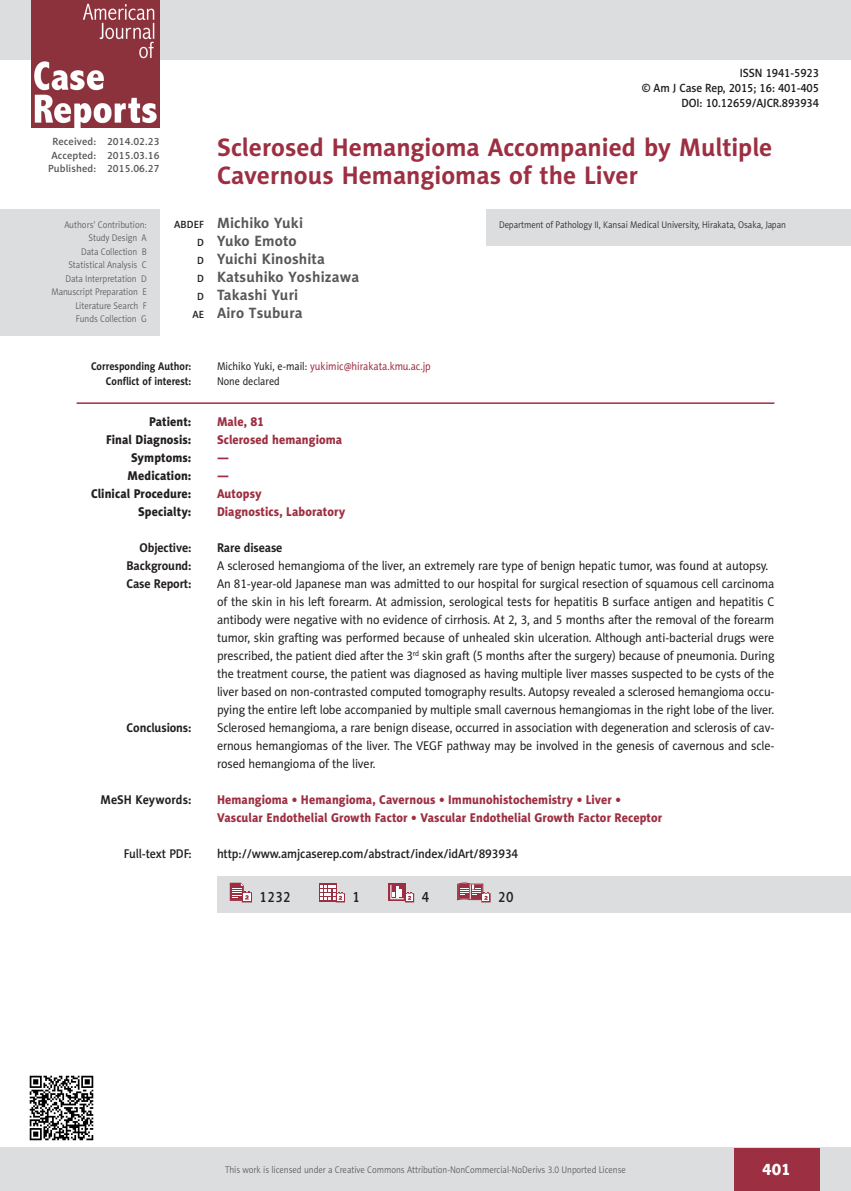
<style>
.page{position:relative;width:851px;height:1191px;background:#fff}
.page>*{position:absolute;margin:0;border:0;box-sizing:border-box;transform-origin:0 0}
.AJCR_Tytul{font:700 25.5px/28.5px "Naomi Sans EFN";color:#9d2f42}
.t1{font:16.5px "Naomi Sans EFN Heavy";color:#fff}
.AJCR_Autorzy{font:700 15px "Naomi Sans EFN";letter-spacing:.01em;color:#57585a}
.AJCR_dane{font:15px "Naomi Sans EFN Medium";letter-spacing:.03em;color:#231f20;scale:.9 1}
.AJCR_Summary_body{font:12.75px/18px "Naomi Sans EFN";letter-spacing:-.01em;color:#231f20;text-align:justify;scale:.95 1}
.AJCR_keywords{font:12.75px/18px "Naomi Sans EFN Heavy";letter-spacing:.005em;color:#9d2f42;scale:.95 1}
.AJCR_keywords-2{font:12.75px "Naomi Sans EFN Heavy";letter-spacing:.005em;color:#231f20;scale:.95 1}
.AJCR_full_text_pdf{font:12.75px "Naomi Sans EFN Medium";letter-spacing:-.01em;color:#231f20;scale:.95 1}
.AJCR_Summary_body-2{font:700 12.75px "Naomi Sans EFN";letter-spacing:-.01em;color:#231f20;scale:.95 1}
.AJCR_keywords-3{font:700 12.75px "Naomi Sans EFN";letter-spacing:.005em;color:#231f20;scale:.95 1}
.AJCR_full_text_pdf-2{font:12px "Naomi Sans EFN Medium";letter-spacing:-.01em;color:#231f20;scale:.95 1}
.AJCR_Adres{font:11.25px "Naomi Sans EFN";color:#9d2f42;scale:.9 1}
.AJCR_Adres-2{font:700 11.25px "Naomi Sans EFN";color:#231f20;scale:.9 1}
.AJCR_Adres-3{font:11.25px "Naomi Sans EFN";color:#231f20;scale:.9 1}
.t2{font:10.5px "Naomi Sans EFN Medium";letter-spacing:.01em;color:#57585a}
.t3{font:9.75px "Naomi Sans EFN Light";color:#57585a;scale:.9 1}
.AJCR_Afiliacja{font:9.75px "Naomi Sans EFN Light";color:#231f20;scale:.9 1}
.s1{font-family:"Naomi Sans EFN Medium";font-weight:400;font-size:10.5px;color:#231f20}
.s2{color:#231f20}
</style>
<div class="page">
<div style="left:217px;top:876px;width:633px;height:36px;background:#dcdddf"></div>
<svg style="left:230px;top:882px;width:22px;height:20px"></svg>
<div style="left:319px;top:883px;width:17px;height:18px;background:#9d2f42"></div>
<svg style="left:320px;top:884px;width:25px;height:18px"></svg>
<div style="left:388px;top:883px;width:18px;height:18px;background:#9d2f42"></div>
<svg style="left:390px;top:885px;width:24px;height:17px"></svg>
<svg style="left:457px;top:882px;width:33px;height:20px"></svg>
<hr style="left:77px;top:402px;width:697px;height:2px;background:#9d2f42">
<div style="left:0;top:210px;width:159px;height:126px;background:#dcdddf"></div>
<div style="left:486px;top:210px;width:364px;height:36px;background:#dcdddf"></div>
<img style="left:29px;top:1075px;width:65px;height:66px">
<div style="left:0;top:1148px;width:850px;height:43px;background:#dcdddf"></div>
<div style="left:733px;top:1147px;width:86px;height:43px;background:#9d2f42"></div>
<div style="left:0;top:0;width:850px;height:60px;background:#dcdddf"></div>
<img style="left:32px;top:0;width:127px;height:127px">
<p class="t2" style="left:52px;top:136px;width:109px">Received: 2014.02.23</p>
<p class="t2" style="left:51px;top:149px;width:110px">Accepted: 2015.03.16</p>
<p class="t2" style="left:48px;top:163px;width:113px">Published: 2015.06.27</p>
<p class="t3" style="left:64px;top:219px;width:93px">Authors’ Contribution:</p>
<p class="t3" style="left:88px;top:232px;width:66px">Study Design A</p>
<p class="t3" style="left:81px;top:246px;width:74px">Data Collection B</p>
<p class="t3" style="left:68px;top:259px;width:89px">Statistical Analysis C</p>
<p class="t3" style="left:65px;top:273px;width:92px">Data Interpretation D</p>
<p class="t3" style="left:51px;top:286px;width:107px">Manuscript Preparation E</p>
<p class="t3" style="left:75px;top:300px;width:81px">Literature Search F</p>
<p class="t3" style="left:76px;top:313px;width:80px">Funds Collection G</p>
<p class="AJCR_full_text_pdf-2" style="left:739px;top:66px;width:85px">ISSN 1941-5923</p>
<p class="AJCR_full_text_pdf-2" style="left:641px;top:81px;width:188px">© Am J Case Rep, 2015; 16: 401-405</p>
<p class="AJCR_full_text_pdf-2" style="left:681px;top:96px;width:146px">DOI: 10.12659/AJCR.893934</p>
<p class="AJCR_Tytul" style="left:217px;top:133px;width:556px">Sclerosed Hemangioma Accompanied by Multiple<br>Cavernous Hemangiomas of the Liver</p>
<p class="AJCR_Autorzy" style="left:174px;top:214px;width:130px"><span class="s1">ABDEF</span> Michiko Yuki</p>
<p class="AJCR_Autorzy" style="left:197px;top:232px;width:101px"><span class="s1">D</span> Yuko Emoto</p>
<p class="AJCR_Autorzy" style="left:197px;top:250px;width:129px"><span class="s1">D</span> Yuichi Kinoshita</p>
<p class="AJCR_Autorzy" style="left:197px;top:268px;width:163px"><span class="s1">D</span> Katsuhiko Yoshizawa</p>
<p class="AJCR_Autorzy" style="left:197px;top:286px;width:102px"><span class="s1">D</span> Takashi Yuri</p>
<p class="AJCR_Autorzy" style="left:192px;top:304px;width:112px"><span class="s1">AE</span> Airo Tsubura</p>
<p class="AJCR_Afiliacja" style="left:499px;top:219px;width:320px">Department of Pathology II, Kansai Medical University, Hirakata, Osaka, Japan</p>
<p class="AJCR_Adres-2" style="left:91px;top:359px;width:113px">Corresponding Author:</p>
<p class="AJCR_Adres" style="left:217px;top:359px;width:239px"><span class="s2">Michiko Yuki, e-mail:</span> yukimic@hirakata.kmu.ac.jp</p>
<p class="AJCR_Adres-2" style="left:106px;top:375px;width:97px">Conflict of interest:</p>
<p class="AJCR_Adres-3" style="left:217px;top:375px;width:71px">None declared</p>
<p class="AJCR_keywords-2" style="left:149px;top:414px;width:46px">Patient:</p>
<p class="AJCR_keywords" style="left:217px;top:412px;width:51px">Male, 81</p>
<p class="AJCR_keywords-2" style="left:106px;top:432px;width:91px">Final Diagnosis:</p>
<p class="AJCR_keywords" style="left:217px;top:430px;width:133px">Sclerosed hemangioma</p>
<p class="AJCR_keywords-2" style="left:131px;top:450px;width:65px">Symptoms:</p>
<p class="AJCR_keywords" style="left:217px;top:448px;width:14px">—</p>
<p class="AJCR_keywords-2" style="left:128px;top:468px;width:69px">Medication:</p>
<p class="AJCR_keywords" style="left:217px;top:466px;width:14px">—</p>
<p class="AJCR_keywords-2" style="left:91px;top:486px;width:107px">Clinical Procedure:</p>
<p class="AJCR_keywords" style="left:217px;top:484px;width:49px">Autopsy</p>
<p class="AJCR_keywords-2" style="left:138px;top:504px;width:58px">Specialty:</p>
<p class="AJCR_keywords" style="left:217px;top:502px;width:137px">Diagnostics, Laboratory</p>
<p class="AJCR_Summary_body-2" style="left:139px;top:540px;width:56px">Objective:</p>
<p class="AJCR_Summary_body-2" style="left:217px;top:540px;width:70px">Rare disease</p>
<p class="AJCR_Summary_body-2" style="left:126px;top:558px;width:70px">Background:</p>
<p class="AJCR_Summary_body" style="left:217px;top:557px;width:582px">A sclerosed hemangioma of the liver, an extremely rare type of benign hepatic tumor, was found at autopsy.</p>
<p class="AJCR_Summary_body-2" style="left:126px;top:576px;width:70px">Case Report:</p>
<p class="AJCR_Summary_body" style="left:217px;top:575px;width:588px">An 81-year-old Japanese man was admitted to our hospital for surgical resection of squamous cell carcinoma of the skin in his left forearm. At admission, serological tests for hepatitis B surface antigen and hepatitis C antibody were negative with no evidence of cirrhosis. At 2, 3, and 5 months after the removal of the forearm tumor, skin grafting was performed because of unhealed skin ulceration. Although anti-bacterial drugs were prescribed, the patient died after the 3<sup>rd</sup> skin graft (5 months after the surgery) because of pneumonia. During the treatment course, the patient was diagnosed as having multiple liver masses suspected to be cysts of the liver based on non-contrasted computed tomography results. Autopsy revealed a sclerosed hemangioma occu&shy;pying the entire left lobe accompanied by multiple small cavernous hemangiomas in the right lobe of the liver.</p>
<p class="AJCR_Summary_body-2" style="left:127px;top:720px;width:70px">Conclusions:</p>
<p class="AJCR_Summary_body" style="left:217px;top:719px;width:588px">Sclerosed hemangioma, a rare benign disease, occurred in association with degeneration and sclerosis of cav&shy;ernous hemangiomas of the liver. The VEGF pathway may be involved in the genesis of cavernous and scle&shy;rosed hemangioma of the liver.</p>
<p class="AJCR_keywords-3" style="left:100px;top:792px;width:97px">MeSH Keywords:</p>
<p class="AJCR_keywords" style="left:217px;top:790px;width:470px">Hemangioma • Hemangioma, Cavernous • Immunohistochemistry • Liver •<br>Vascular Endothelial Growth Factor • Vascular Endothelial Growth Factor Receptor</p>
<p class="AJCR_full_text_pdf" style="left:124px;top:846px;width:73px">Full-text PDF:</p>
<p class="AJCR_full_text_pdf" style="left:217px;top:846px;width:318px">http://www.amjcaserep.com/abstract/index/idArt/893934</p>
<p class="AJCR_dane" style="left:259px;top:888px;width:36px">1232</p>
<p class="AJCR_dane" style="left:352px;top:888px;width:10px">1</p>
<p class="AJCR_dane" style="left:421px;top:888px;width:10px">4</p>
<p class="AJCR_dane" style="left:498px;top:888px;width:19px">20</p>
<p class="t3" style="left:225px;top:1164px;width:447px">This work is licensed under a Creative Commons Attribution-NonCommercial-NoDerivs 3.0 Unported License</p>
<p class="t1" style="left:762px;top:1159px;width:30px">401</p>
</div>
